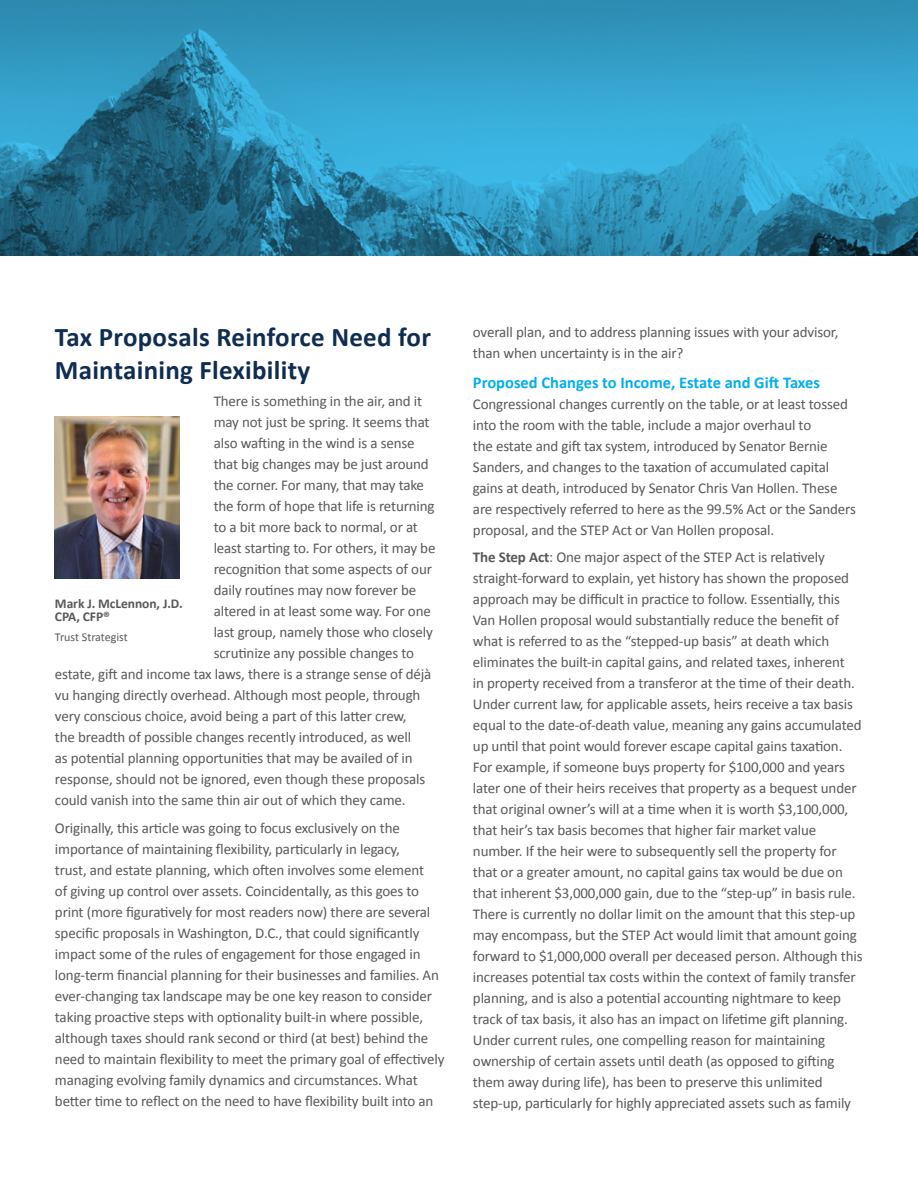
<style>
.page{position:relative;width:918px;height:1188px;background:#fff}
.page>*{position:absolute;margin:0;border:0;box-sizing:border-box;transform-origin:0 0}
.t1{font:700 27px/32.4px "Calibri";letter-spacing:.01em;color:#0f2d52}
.Body{font:700 16.5px "Calibri";color:#00aeef}
.Body-2{font:15px/21px "Calibri";letter-spacing:-.01em;color:#58595b}
.t2{font:700 13.5px/13.5px "Calibri";letter-spacing:-.005em;color:#58595b}
.t3{font:12px "Calibri";color:#58595b}
.s1{font-weight:700}
</style>
<div class="page">
<img style="left:55px;top:416px;width:124px;height:163px">
<svg style="left:0;top:0;width:918px;height:255px"></svg>
<p class="t1" style="left:55px;top:321px;width:378px">Tax Proposals Reinforce Need for<br>Maintaining Flexibility</p>
<p class="Body-2" style="left:214px;top:391px;width:210px">There is something in the air, and it</p>
<p class="Body-2" style="left:214px;top:412px;width:217px">may not just be spring. It seems that</p>
<p class="Body-2" style="left:214px;top:433px;width:203px">also wafting in the wind is a sense</p>
<p class="Body-2" style="left:214px;top:454px;width:217px">that big changes may be just around</p>
<p class="Body-2" style="left:214px;top:475px;width:212px">the corner. For many, that may take</p>
<p class="Body-2" style="left:214px;top:496px;width:222px">the form of hope that life is returning</p>
<p class="Body-2" style="left:214px;top:517px;width:206px">to a bit more back to normal, or at</p>
<p class="Body-2" style="left:214px;top:538px;width:223px">least starting to. For others, it may be</p>
<p class="Body-2" style="left:214px;top:559px;width:220px">recognition that some aspects of our</p>
<p class="Body-2" style="left:214px;top:580px;width:204px">daily routines may now forever be</p>
<p class="Body-2" style="left:214px;top:601px;width:219px">altered in at least some way. For one</p>
<p class="Body-2" style="left:214px;top:622px;width:221px">last group, namely those who closely</p>
<p class="Body-2" style="left:214px;top:643px;width:202px">scrutinize any possible changes to</p>
<p class="Body-2" style="left:55px;top:664px;width:378px">estate, gift and income tax laws, there is a strange sense of déjà</p>
<p class="Body-2" style="left:55px;top:685px;width:367px">vu hanging directly overhead. Although most people, through</p>
<p class="Body-2" style="left:55px;top:706px;width:353px">very conscious choice, avoid being a part of this latter crew,</p>
<p class="Body-2" style="left:55px;top:727px;width:358px">the breadth of possible changes recently introduced, as well</p>
<p class="Body-2" style="left:55px;top:748px;width:359px">as potential planning opportunities that may be availed of in</p>
<p class="Body-2" style="left:55px;top:769px;width:372px">response, should not be ignored, even though these proposals</p>
<p class="Body-2" style="left:55px;top:790px;width:352px">could vanish into the same thin air out of which they came.</p>
<p class="Body-2" style="left:55px;top:817px;width:391px">Originally, this article was going to focus exclusively on the importance of maintaining flexibility, particularly in legacy,<br>trust, and estate planning, which often involves some element<br>of giving up control over assets. Coincidentally, as this goes to print (more figuratively for most readers now) there are several specific proposals in Washington, D.C., that could significantly impact some of the rules of engagement for those engaged in long-term financial planning for their businesses and families. An ever-changing tax landscape may be one key reason to consider taking proactive steps with optionality built-in where possible, although taxes should rank second or third (at best) behind the need to maintain flexibility to meet the primary goal of effectively managing evolving family dynamics and circumstances. What better time to reflect on the need to have flexibility built into an</p>
<p class="t2" style="left:55px;top:597px;width:129px">Mark J. McLennon, J.D.<br>CPA, CFP®</p>
<p class="t3" style="left:55px;top:629px;width:74px">Trust Strategist</p>
<p class="Body-2" style="left:473px;top:321px;width:367px">overall plan, and to address planning issues with your advisor, than when uncertainty is in the air?</p>
<p class="Body" style="left:473px;top:372px;width:349px">Proposed Changes to Income, Estate and Gift Taxes</p>
<p class="Body-2" style="left:473px;top:393px;width:384px">Congressional changes currently on the table, or at least tossed into the room with the table, include a major overhaul to<br>the estate and gift tax system, introduced by Senator Bernie Sanders, and changes to the taxation of accumulated capital gains at death, introduced by Senator Chris Van Hollen. These are respectively referred to here as the 99.5% Act or the Sanders proposal, and the STEP Act or Van Hollen proposal.</p>
<p class="Body-2" style="left:473px;top:546px;width:391px"><span class="s1">The Step Act</span>: One major aspect of the STEP Act is relatively straight-forward to explain, yet history has shown the proposed approach may be difficult in practice to follow. Essentially, this Van Hollen proposal would substantially reduce the benefit of what is referred to as the “stepped-up basis” at death which eliminates the built-in capital gains, and related taxes, inherent<br>in property received from a transferor at the time of their death.<br>Under current law, for applicable assets, heirs receive a tax basis equal to the date-of-death value, meaning any gains accumulated up until that point would forever escape capital gains taxation.<br>For example, if someone buys property for $100,000 and years later one of their heirs receives that property as a bequest under that original owner’s will at a time when it is worth $3,100,000, that heir’s tax basis becomes that higher fair market value number. If the heir were to subsequently sell the property for that or a greater amount, no capital gains tax would be due on that inherent $3,000,000 gain, due to the “step-up” in basis rule.<br>There is currently no dollar limit on the amount that this step-up may encompass, but the STEP Act would limit that amount going forward to $1,000,000 overall per deceased person. Although this increases potential tax costs within the context of family transfer planning, and is also a potential accounting nightmare to keep track of tax basis, it also has an impact on lifetime gift planning.<br>Under current rules, one compelling reason for maintaining ownership of certain assets until death (as opposed to gifting them away during life), has been to preserve this unlimited step-up, particularly for highly appreciated assets such as family</p>
</div>
